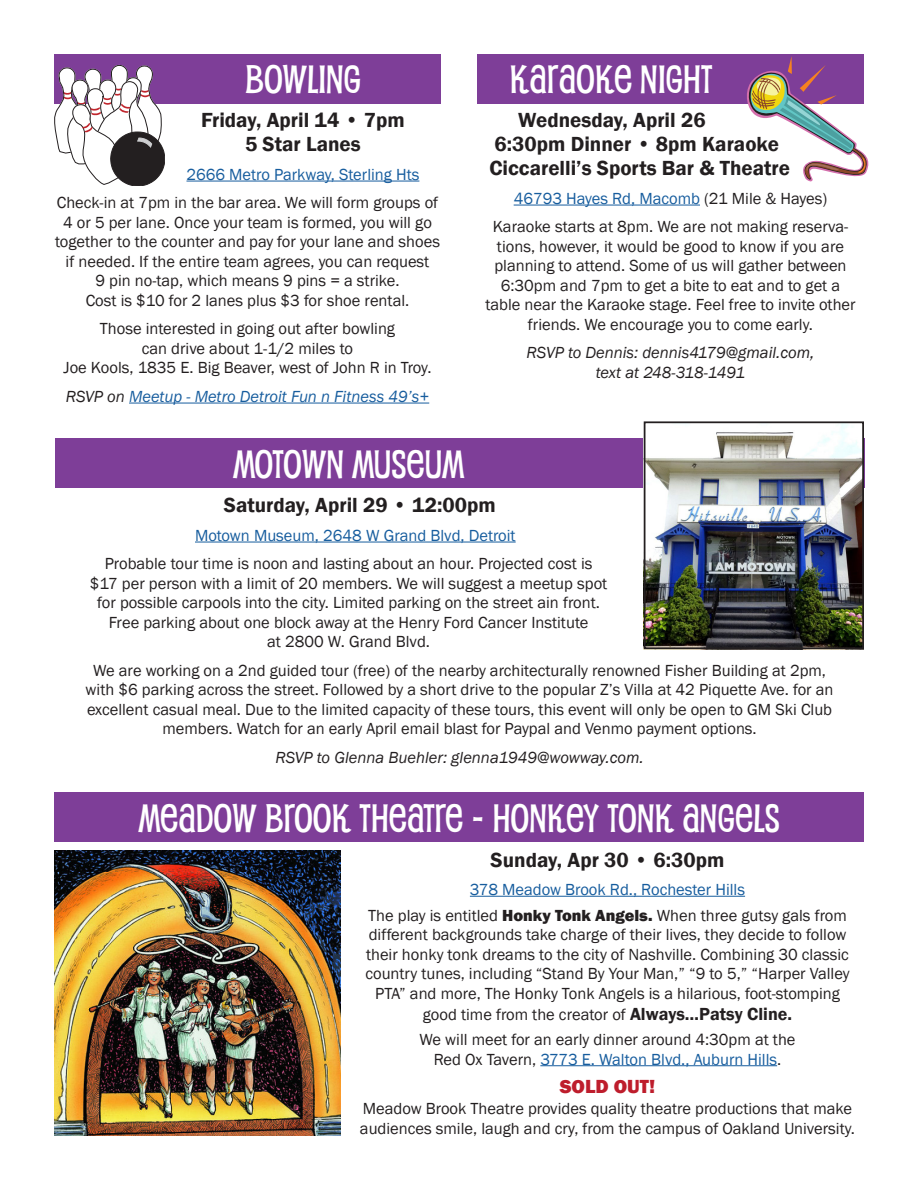
<style>
.page{position:relative;width:918px;height:1188px;background:#fff}
.page>*{position:absolute;margin:0;border:0;box-sizing:border-box;transform-origin:0 0}
.Pupcat_26{font:700 39px "Pupcat Rg";color:#fff}
.Subhead{font:600 21px/24px "Franklin Gothic";color:#231f20;text-align:center}
.Body_Copy_1{font:800 19.5px "Franklin Gothic";color:#be1d2c}
.Body_Copy_1-2{font:16.5px/19.5px "Franklin Gothic";color:#231f20;text-align:center}
.Body_Copy_1-3{font:16.5px "Franklin Gothic";color:#175d9e}
.Contact{font:italic 16.5px/19.5px "Franklin Gothic";color:#231f20;text-align:center}
.Contact-2{font:italic 16.5px "Franklin Gothic";color:#175d9e}
.s1{color:#231f20}
.s2{font-weight:800}
.s3{font-weight:600;font-size:18px}
.s4{color:#175d9e}
</style>
<div class="page">
<div style="left:54px;top:792px;width:810px;height:50px;background:#7e3e98"></div>
<hr style="left:470px;top:896px;width:275px;height:1px;background:#175d9e">
<hr style="left:540px;top:1065px;width:237px;height:1px;background:#175d9e">
<img style="left:55px;top:850px;width:286px;height:285px">
<div style="left:54px;top:54px;width:387px;height:50px;background:#7e3e98"></div>
<hr style="left:186px;top:181px;width:233px;height:1px;background:#175d9e">
<hr style="left:129px;top:403px;width:300px;height:1px;background:#175d9e">
<div style="left:477px;top:54px;width:387px;height:50px;background:#7e3e98"></div>
<hr style="left:514px;top:205px;width:186px;height:1px;background:#175d9e">
<svg style="left:54px;top:64px;width:111px;height:122px"></svg>
<svg style="left:747px;top:56px;width:121px;height:125px"></svg>
<div style="left:55px;top:438px;width:810px;height:50px;background:#7e3e98"></div>
<hr style="left:195px;top:542px;width:321px;height:1px;background:#175d9e">
<img style="left:647px;top:424px;width:214px;height:222px">
<div style="left:644px;top:421px;width:220px;height:228px;border:2px solid #231f20"></div>
<p class="Pupcat_26" style="left:245px;top:54px;width:118px">BOWLING</p>
<p class="Subhead" style="left:201px;top:109px;width:205px">Friday, April 14 • 7pm<br>5 Star Lanes</p>
<p class="Body_Copy_1-3" style="left:186px;top:164px;width:234px">2666 Metro Parkway, Sterling Hts</p>
<p class="Body_Copy_1-2" style="left:55px;top:193px;width:386px">Check-in at 7pm in the bar area. We will form groups of 4 or 5 per lane. Once your team is formed, you will go together to the counter and pay for your lane and shoes if needed. If the entire team agrees, you can request<br>9 pin no-tap, which means 9 pins = a strike.<br>Cost is $10 for 2 lanes plus $3 for shoe rental.</p>
<p class="Body_Copy_1-2" style="left:64px;top:319px;width:369px">Those interested in going out after bowling<br>can drive about 1-1/2 miles to<br>Joe Kools, 1835 E. Big Beaver, west of John R in Troy.</p>
<p class="Contact-2" style="left:66px;top:386px;width:365px"><span class="s1">RSVP on</span> Meetup - Metro Detroit Fun n Fitness 49’s+</p>
<p class="Pupcat_26" style="left:510px;top:54px;width:204px">KARAOKE NIGHT</p>
<p class="Subhead" style="left:489px;top:109px;width:302px;text-align:left;text-indent:29px">Wednesday, April 26<br>6:30pm Dinner • 8pm Karaoke<br>Ciccarelli’s Sports Bar &amp; Theatre</p>
<p class="Body_Copy_1-3" style="left:514px;top:188px;width:315px">46793 Hayes Rd, Macomb <span class="s1">(21 Mile &amp; Hayes)</span></p>
<p class="Body_Copy_1-2" style="left:485px;top:217px;width:372px">Karaoke starts at 8pm. We are not making reserva&shy;tions, however, it would be good to know if you are planning to attend. Some of us will gather between 6:30pm and 7pm to get a bite to eat and to get a table near the Karaoke stage. Feel free to invite other friends. We encourage you to come early.</p>
<p class="Contact" style="left:527px;top:343px;width:289px">RSVP to Dennis: dennis4179@gmail.com, text at 248-318-1491</p>
<p class="Pupcat_26" style="left:233px;top:439px;width:233px">MOTOWN MUSEUM</p>
<p class="Subhead" style="left:224px;top:494px;width:274px">Saturday, April 29 • 12:00pm</p>
<p class="Body_Copy_1-3" style="left:195px;top:525px;width:322px">Motown Museum, 2648 W Grand Blvd, Detroit</p>
<p class="Body_Copy_1-2" style="left:90px;top:554px;width:519px">Probable tour time is noon and lasting about an hour. Projected cost is $17 per person with a limit of 20 members. We will suggest a meetup spot for possible carpools into the city. Limited parking on the street ain front.<br>Free parking about one block away at the Henry Ford Cancer Institute<br>at 2800 W. Grand Blvd.</p>
<p class="Body_Copy_1-2" style="left:86px;top:661px;width:749px">We are working on a 2nd guided tour (free) of the nearby architecturally renowned Fisher Building at 2pm, with $6 parking across the street. Followed by a short drive to the popular Z’s Villa at 42 Piquette Ave. for an excellent casual meal. Due to the limited capacity of these tours, this event will only be open to GM Ski Club members. Watch for an early April email blast for Paypal and Venmo payment options.</p>
<p class="Contact" style="left:275px;top:748px;width:370px">RSVP to Glenna Buehler: glenna1949@wowway.com.</p>
<p class="Pupcat_26" style="left:138px;top:793px;width:643px">MEADOW BROOK THEATRE - HONKEY TONK ANGELS</p>
<p class="Subhead" style="left:491px;top:848px;width:235px">Sunday, Apr 30 • 6:30pm</p>
<p class="Body_Copy_1-3" style="left:470px;top:879px;width:277px">378 Meadow Brook Rd., Rochester Hills</p>
<p class="Body_Copy_1-2" style="left:365px;top:906px;width:486px">The play is entitled <span class="s2">Honky Tonk Angels.</span> When three gutsy gals from different backgrounds take charge of their lives, they decide to follow their honky tonk dreams to the city of Nashville. Combining 30 classic country tunes, including “Stand By Your Man,” “9 to 5,” “Harper Valley PTA” and more, The Honky Tonk Angels is a hilarious, foot-stomping</p>
<p class="Body_Copy_1-2" style="left:423px;top:1005px;width:371px">good time from the creator of <span class="s3">Always…Patsy Cline.</span></p>
<p class="Body_Copy_1-2" style="left:419px;top:1030px;width:378px">We will meet for an early dinner around 4:30pm at the<br>Red Ox Tavern, <span class="s4">3773 E. Walton Blvd., Auburn Hills</span>.</p>
<p class="Body_Copy_1" style="left:560px;top:1074px;width:97px">SOLD OUT!</p>
<p class="Body_Copy_1-2" style="left:360px;top:1099px;width:497px;text-align:left">Meadow Brook Theatre provides quality theatre productions that make audiences smile, laugh and cry, from the campus of Oakland University.</p>
</div>
